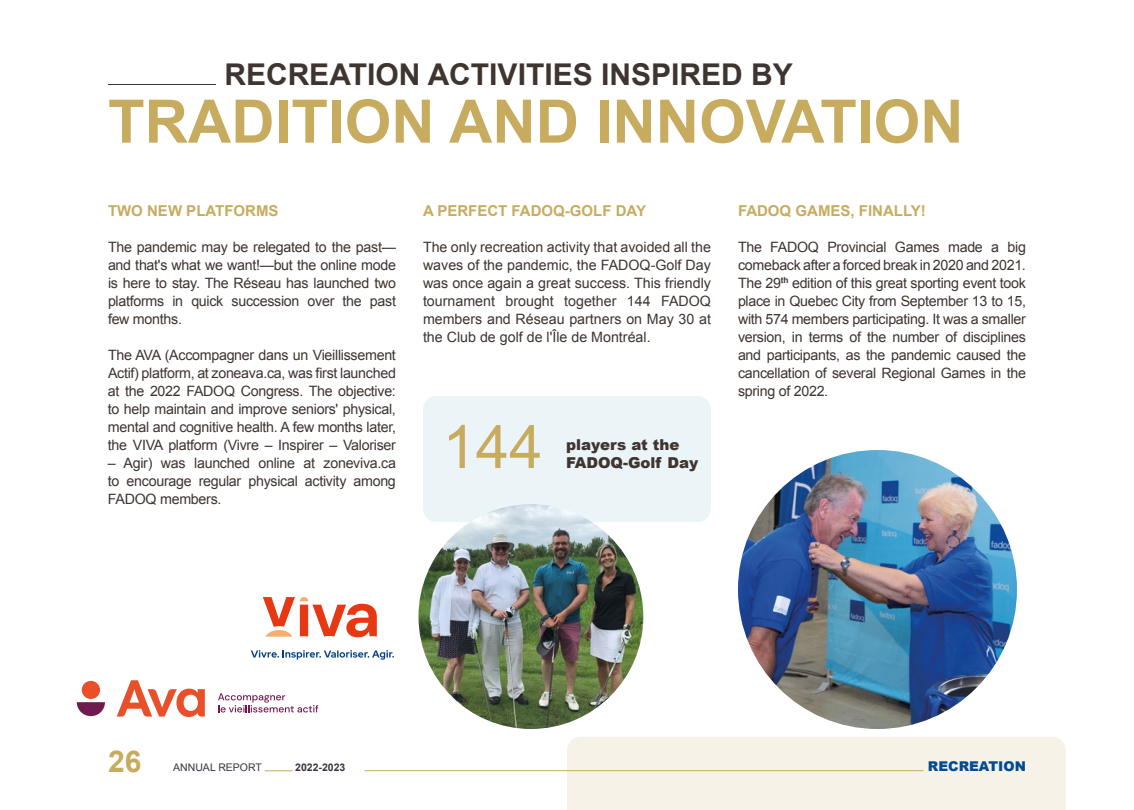
<style>
.page{position:relative;width:1134px;height:810px;background:#fff}
.page>*{position:absolute;margin:0;border:0;box-sizing:border-box;transform-origin:0 0}
.t1{font:700 60px "Arial";color:#c7ab5f}
.t2{font:60px "Arial";color:#c7ab5f}
.t3{font:700 30px "Arial";color:#3e3430}
.t4{font:700 30px "Arial";color:#c7ab5f}
.t5{font:700 15px "Arial";color:#c7ab5f}
.t6{font:900 15px/18px "Arial";color:#3e3430}
.t7{font:14.25px/18px "Arial";letter-spacing:-.02em;color:#3e3430;text-align:justify}
.t8{font:900 13.5px "Arial";color:#004b93}
.t9{font:10.5px "Arial";color:#393342}
.t10{font:700 10.5px "Arial";color:#393342}
</style>
<div class="page">
<div style="left:567px;top:737px;width:499px;height:73px;background:#f7f2e7"></div>
<hr style="left:364px;top:770px;width:559px;height:1px;background:#c7ab5f">
<hr style="left:108px;top:84px;width:108px;height:1px;background:#3e3430">
<div style="left:423px;top:396px;width:288px;height:126px;background:#ebf4f6;border-radius:14px"></div>
<img style="left:418px;top:504px;width:225px;height:225px;border-radius:112px">
<img style="left:738px;top:450px;width:279px;height:279px;border-radius:140px">
<div style="left:82px;top:681px;width:18px;height:18px;background:#e94f29;border-radius:50%"></div>
<svg style="left:77px;top:702px;width:28px;height:14px"></svg>
<svg style="left:218px;top:693px;width:100px;height:19px"></svg>
<svg style="left:117px;top:680px;width:88px;height:37px"></svg>
<svg style="left:251px;top:650px;width:143px;height:10px"></svg>
<svg style="left:263px;top:597px;width:114px;height:40px"></svg>
<svg style="left:265px;top:770px;width:27px;height:1px"></svg>
<h2 class="t3" style="left:224px;top:55px;width:570px">RECREATION ACTIVITIES INSPIRED BY</h2>
<h1 class="t1" style="left:108px;top:82px;width:857px">TRADITION AND INNOVATION</h1>
<p class="t5" style="left:108px;top:201px;width:172px">TWO NEW PLATFORMS</p>
<p class="t7" style="left:108px;top:238px;width:289px">The pandemic may be relegated to the past— and that's what we want!—but the online mode is here to stay. The Réseau has launched two platforms in quick succession over the past few months.</p>
<p class="t7" style="left:108px;top:346px;width:289px">The AVA (Accompagner dans un Vieillissement Actif) platform, at zoneava.ca, was first launched at the 2022 FADOQ Congress. The objective: to help maintain and improve seniors' physical, mental and cognitive health. A few months later, the VIVA platform (Vivre – Inspirer – Valoriser</p>
<p class="t7" style="left:108px;top:454px;width:289px">– Agir) was launched online at zoneviva.ca to encourage regular physical activity among FADOQ members.</p>
<p class="t5" style="left:423px;top:201px;width:225px">A PERFECT FADOQ-GOLF DAY</p>
<p class="t7" style="left:423px;top:238px;width:290px">The only recreation activity that avoided all the waves of the pandemic, the FADOQ-Golf Day was once again a great success. This friendly tournament brought together 144 FADOQ members and Réseau partners on May 30 at the Club de golf de l'Île de Montréal.</p>
<h1 class="t2" style="left:442px;top:408px;width:102px">144</h1>
<p class="t6" style="left:566px;top:435px;width:133px">players at the<br>FADOQ-Golf Day</p>
<p class="t5" style="left:738px;top:201px;width:189px">FADOQ GAMES, FINALLY!</p>
<p class="t7" style="left:738px;top:238px;width:290px">The FADOQ Provincial Games made a big comeback after a forced break in 2020 and 2021.<br>The 29<sup>th</sup> edition of this great sporting event took place in Quebec City from September 13 to 15, with 574 members participating. It was a smaller version, in terms of the number of disciplines and participants, as the pandemic caused the cancellation of several Regional Games in the spring of 2022.</p>
<h2 class="t4" style="left:108px;top:741px;width:35px">26</h2>
<p class="t9" style="left:173px;top:761px;width:90px">ANNUAL REPORT</p>
<p class="t10" style="left:295px;top:761px;width:52px">2022-2023</p>
<p class="t8" style="left:928px;top:756px;width:100px">RECREATION</p>
</div>
